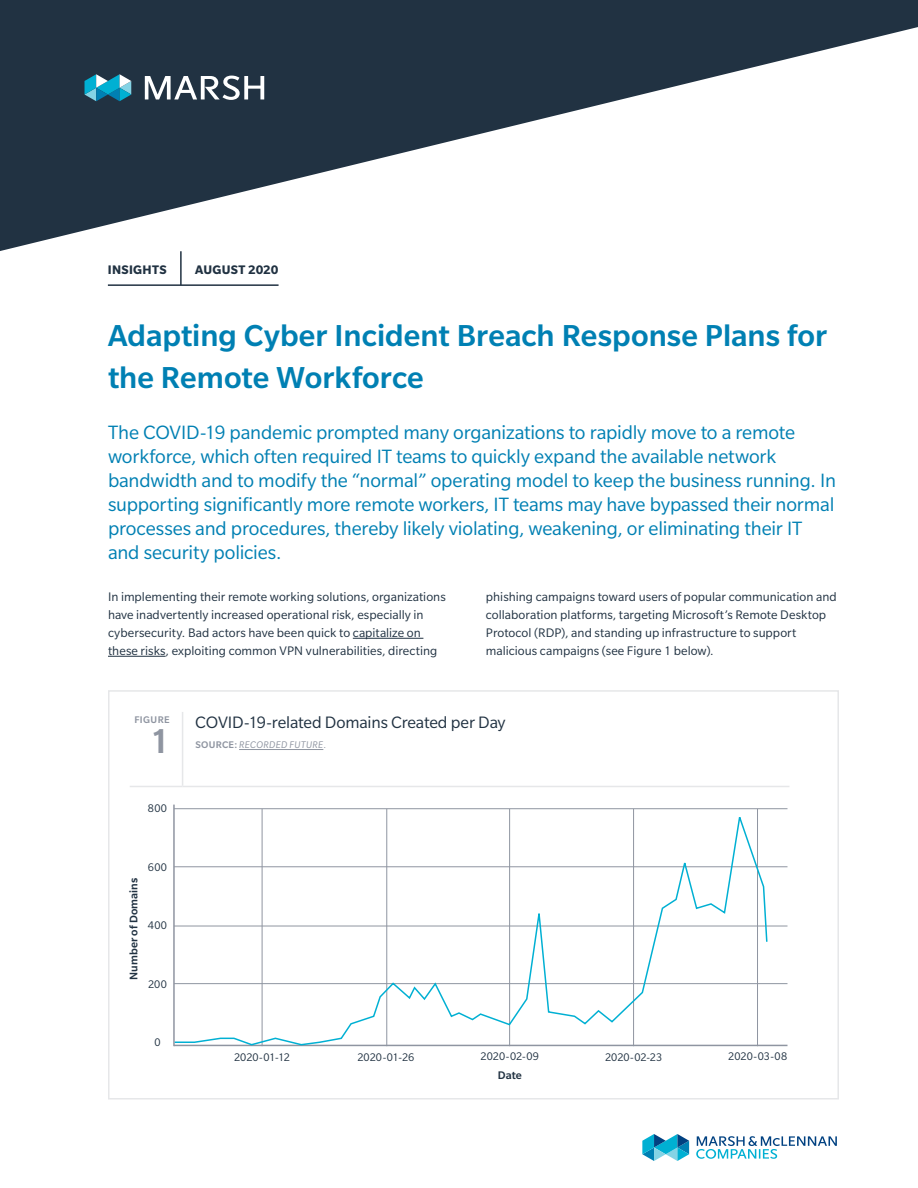
<style>
.page{position:relative;width:918px;height:1188px;background:#fff}
.page>*{position:absolute;margin:0;border:0;box-sizing:border-box;transform-origin:0 0}
.Figure_Number_25_20{font:500 37.5px "Slate Pro";color:#8f95a1}
.Page_Headline_28_28{font:500 33px/42px "Slate Pro";color:#0080b3}
.Body_Intro_14_16{font:21px/24px "Slate Pro";letter-spacing:-.01em;color:#0080b3}
.Figure_Title_12_14{font:18px "Slate Pro";letter-spacing:-.01em;color:#213242}
.Body_Text_9_12{font:13.5px/18px "Slate Pro";letter-spacing:.005em;color:#213242}
.t1{font:700 13.5px "Slate Pro";letter-spacing:.02em;color:#213242}
.Body_Text_9_12-2{font:12px "Slate Pro";letter-spacing:.005em;color:#213242}
.Body_Text_9_12-3{font:500 12px "Slate Pro";letter-spacing:.01em;color:#213242}
.Figure_Source_7_8{font:italic 10.5px "Slate Pro";letter-spacing:.025em;color:#8f95a1}
.Figure_Figure_7_8{font:500 10.5px "Slate Pro";letter-spacing:.035em;color:#8f95a1}
.s1{font-weight:500;font-style:normal}
.s2{font-style:normal}
</style>
<div class="page">
<svg style="left:0;top:0;width:918px;height:251px;fill:#213242"></svg>
<svg style="left:696px;top:1136px;width:141px;height:23px"></svg>
<svg style="left:642px;top:1134px;width:47px;height:27px"></svg>
<svg style="left:85px;top:74px;width:46px;height:27px"></svg>
<svg style="left:145px;top:76px;width:119px;height:24px"></svg>
<hr style="left:108px;top:284px;width:171px;height:2px;background:#213242">
<hr style="left:180px;top:251px;width:2px;height:34px;background:#213242">
<hr style="left:353px;top:638px;width:70px;height:1px;background:#213242">
<hr style="left:108px;top:656px;width:58px;height:1px;background:#213242">
<hr style="left:183px;top:786px;width:606px;height:1px;background:#e6e7e9">
<hr style="left:182px;top:712px;width:1px;height:74px;background:#e6e7e9">
<hr style="left:130px;top:786px;width:53px;height:1px;background:#e6e7e9">
<hr style="left:239px;top:749px;width:84px;height:1px;background:#8f95a1">
<div style="left:108px;top:690px;width:731px;height:410px;border:2px solid #e6e7e9"></div>
<hr style="left:174px;top:1045px;width:613px;height:1px;background:#8f95a1">
<hr style="left:173px;top:805px;width:2px;height:241px;background:#8f95a1">
<hr style="left:174px;top:926px;width:613px;height:1px;background:#8f95a1">
<hr style="left:174px;top:983px;width:613px;height:1px;background:#8f95a1">
<hr style="left:174px;top:867px;width:613px;height:1px;background:#8f95a1">
<hr style="left:174px;top:808px;width:613px;height:1px;background:#8f95a1">
<hr style="left:262px;top:809px;width:1px;height:237px;background:#8f95a1">
<hr style="left:387px;top:809px;width:1px;height:237px;background:#8f95a1">
<hr style="left:509px;top:809px;width:1px;height:237px;background:#8f95a1">
<hr style="left:633px;top:809px;width:1px;height:237px;background:#8f95a1">
<hr style="left:757px;top:809px;width:1px;height:237px;background:#8f95a1">
<svg style="left:173px;top:811px;width:595px;height:235px"></svg>
<p class="t1" style="left:108px;top:262px;width:60px">INSIGHTS</p>
<p class="t1" style="left:195px;top:262px;width:85px">AUGUST 2020</p>
<p class="Page_Headline_28_28" style="left:108px;top:314px;width:721px">Adapting Cyber Incident Breach Response Plans for the Remote Workforce</p>
<p class="Body_Intro_14_16" style="left:108px;top:420px;width:730px">The COVID-19 pandemic prompted many organizations to rapidly move to a remote workforce, which often required IT teams to quickly expand the available network bandwidth and to modify the “normal” operating model to keep the business running. In supporting significantly more remote workers, IT teams may have bypassed their normal processes and procedures, thereby likely violating, weakening, or eliminating their IT and security policies.</p>
<p class="Body_Text_9_12" style="left:108px;top:588px;width:339px">In implementing their remote working solutions, organizations have inadvertently increased operational risk, especially in cybersecurity. Bad actors have been quick to capitalize on these risks, exploiting common VPN vulnerabilities, directing</p>
<p class="Body_Text_9_12" style="left:486px;top:588px;width:352px">phishing campaigns toward users of popular communication and collaboration platforms, targeting Microsoft’s Remote Desktop Protocol (RDP), and standing up infrastructure to support malicious campaigns (see Figure 1 below).</p>
<p class="Figure_Figure_7_8" style="left:134px;top:714px;width:37px">FIGURE</p>
<p class="Figure_Number_25_20" style="left:149px;top:721px;width:22px">1</p>
<p class="Body_Text_9_12-2" style="left:148px;top:802px;width:21px">800</p>
<p class="Body_Text_9_12-3" style="left:127px;top:980px;width:104px;rotate:-90deg">Number of Domains</p>
<p class="Body_Text_9_12-2" style="left:148px;top:861px;width:21px">600</p>
<p class="Body_Text_9_12-2" style="left:148px;top:919px;width:21px">400</p>
<p class="Body_Text_9_12-2" style="left:148px;top:978px;width:20px">200</p>
<p class="Body_Text_9_12-2" style="left:154px;top:1036px;width:8px">0</p>
<p class="Figure_Title_12_14" style="left:195px;top:713px;width:312px">COVID-19-related Domains Created per Day</p>
<p class="Figure_Source_7_8" style="left:195px;top:740px;width:132px"><span class="s1">SOURCE:</span> RECORDED FUTURE<span class="s2">.</span></p>
<p class="Body_Text_9_12-2" style="left:234px;top:1051px;width:57px">2020-01-12</p>
<p class="Body_Text_9_12-2" style="left:357px;top:1051px;width:58px">2020-01-26</p>
<p class="Body_Text_9_12-2" style="left:481px;top:1050px;width:60px">2020-02-09</p>
<p class="Body_Text_9_12-2" style="left:605px;top:1051px;width:59px">2020-02-23</p>
<p class="Body_Text_9_12-2" style="left:728px;top:1050px;width:60px">2020-03-08</p>
<p class="Body_Text_9_12-3" style="left:498px;top:1068px;width:26px">Date</p>
</div>
